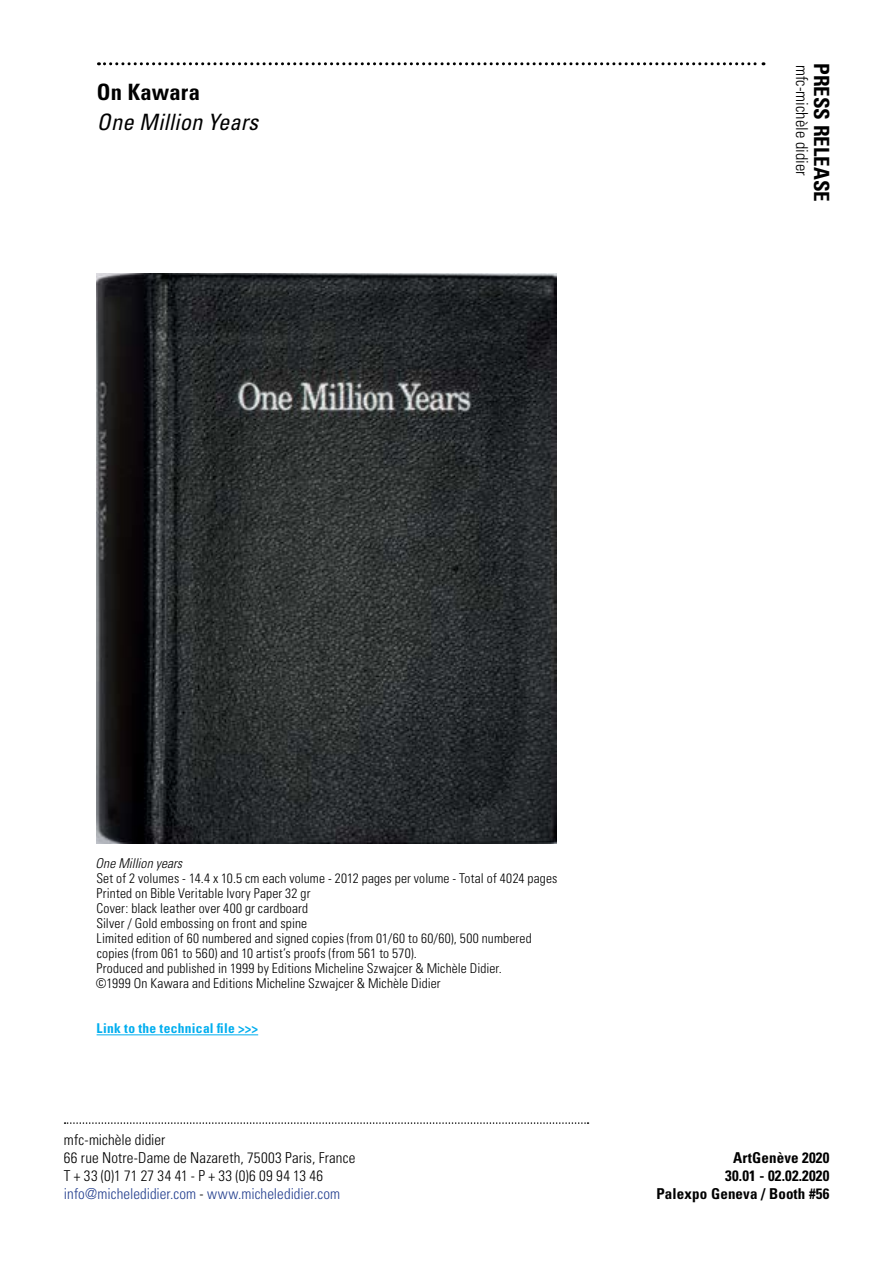
<style>
.page{position:relative;width:893px;height:1263px;background:#fff}
.page>*{position:absolute;margin:0;border:0;box-sizing:border-box;transform-origin:0 0}
.t1{font:italic condensed 22.5px "Univers LT Std";letter-spacing:.01em;color:#000}
.t2{font:700 condensed 22.5px "Univers LT Std";letter-spacing:.01em;color:#000}
.t3{font:700 condensed 21px "Univers LT Std";color:#000}
.t4{font:300 condensed 16.5px "Univers LT Std";color:#000}
.t5{font:300 condensed 15px/18px "Univers LT Std";letter-spacing:.005em;color:#000}
.t6{font:700 condensed 15px/18px "Univers LT Std";letter-spacing:.01em;color:#000;text-align:right}
.t7{font:300 condensed 13.5px/15px "Univers LT Std";letter-spacing:.01em;color:#000}
.t8{font:700 condensed 13.5px "Univers LT Std";letter-spacing:.025em;color:#00aeef}
.t9{font:italic 300 condensed 13.5px "Univers LT Std";letter-spacing:.005em;color:#000}
.s1{color:#25408f}
</style>
<div class="page">
<svg style="left:65px;top:1122px;width:523px;height:2px"></svg>
<svg style="left:98px;top:62px;width:666px;height:3px"></svg>
<hr style="left:97px;top:1034px;width:161px;height:1px;background:#00aeef">
<img style="left:96px;top:273px;width:461px;height:570px">
<h1 class="t2" style="left:97px;top:78px;width:105px">On Kawara</h1>
<h1 class="t1" style="left:97px;top:108px;width:163px">One Million Years</h1>
<p class="t4" style="left:812px;top:65px;width:112px;rotate:90deg">mfc-michèle didier</p>
<h2 class="t3" style="left:834px;top:63px;width:140px;rotate:90deg">PRESS RELEASE</h2>
<p class="t9" style="left:96px;top:856px;width:88px">One Million years</p>
<p class="t7" style="left:96px;top:871px;width:463px">Set of 2 volumes - 14.4 x 10.5 cm each volume - 2012 pages per volume - Total of 4024 pages Printed on Bible Veritable Ivory Paper 32 gr<br>Cover: black leather over 400 gr cardboard<br>Silver / Gold embossing on front and spine<br>Limited edition of 60 numbered and signed copies (from 01/60 to 60/60), 500 numbered copies (from 061 to 560) and 10 artist’s proofs (from 561 to 570).<br>Produced and published in 1999 by Editions Micheline Szwajcer &amp; Michèle Didier.<br>©1999 On Kawara and Editions Micheline Szwajcer &amp; Michèle Didier</p>
<p class="t8" style="left:97px;top:1020px;width:163px">Link to the technical file &gt;&gt;&gt;</p>
<p class="t5" style="left:64px;top:1131px;width:293px">mfc-michèle didier<br>66 rue Notre-Dame de Nazareth, 75003 Paris, France T + 33 (0)1 71 27 34 41 - P + 33 (0)6 09 94 13 46 <span class="s1">info@micheledidier.com</span> - <span class="s1">www.micheledidier.com</span></p>
<p class="t6" style="left:656px;top:1149px;width:174px">ArtGenève 2020<br>30.01 - 02.02.2020<br>Palexpo Geneva / Booth #56</p>
</div>
